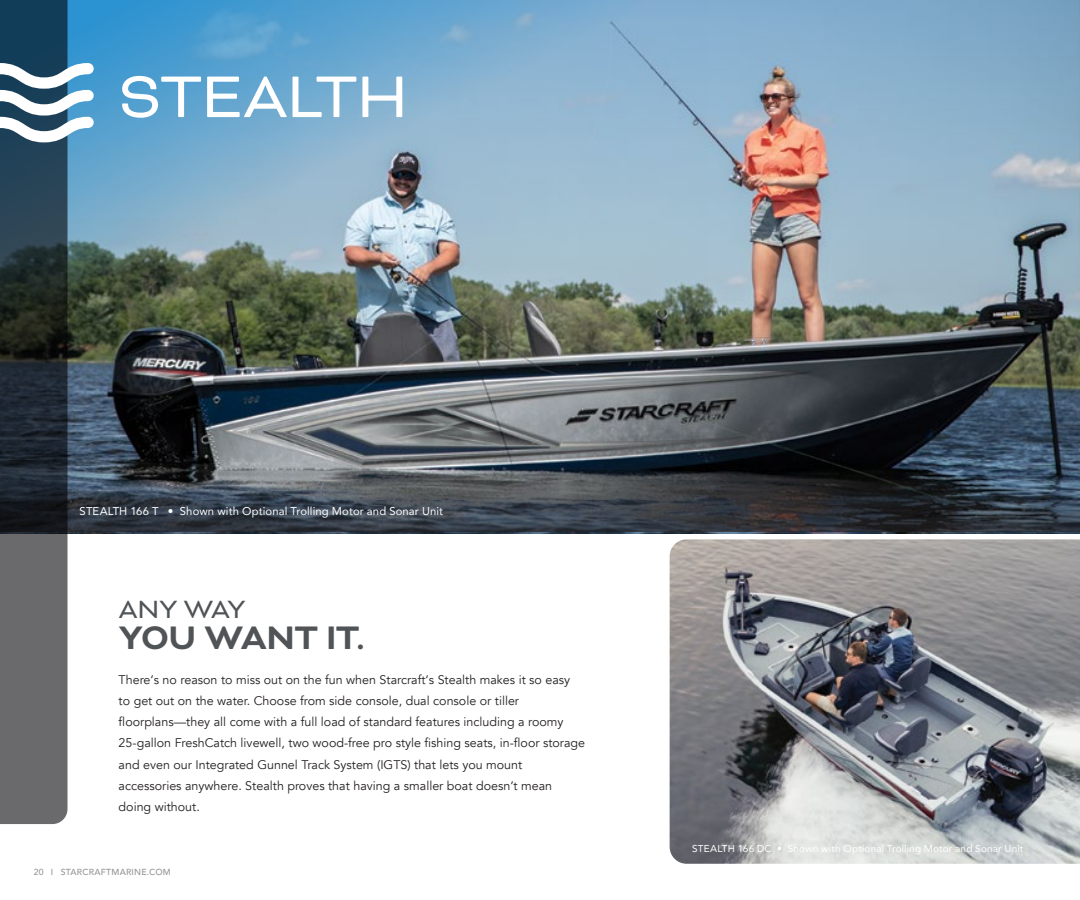
<style>
.page{position:relative;width:1080px;height:900px;background:#fff}
.page>*{position:absolute;margin:0;border:0;box-sizing:border-box;transform-origin:0 0}
.t1{font:67.5px "Bicyclette";letter-spacing:-.015em;color:#fff}
.t2{font:700 37.5px "Bicyclette";letter-spacing:-.005em;color:#505457}
.t3{font:28.75px "Bicyclette";letter-spacing:-.035em;color:#505457}
.t4{font:12.5px/21.2px "Avenir";color:#231f20}
.t5{font:11.25px "Avenir";letter-spacing:.01em;color:#fff}
.t6{font:10px "Avenir";letter-spacing:.015em;color:#fff}
.t7{font:500 8.75px "Avenir";letter-spacing:.025em;color:#939598}
</style>
<div class="page">
<img style="left:68px;top:0;width:1012px;height:533px">
<svg style="left:68px;top:0;width:639px;height:322px"></svg>
<svg style="left:68px;top:474px;width:1012px;height:58px"></svg>
<svg style="left:0;top:0;width:68px;height:824px"></svg>
<svg style="left:0;top:57px;width:99px;height:91px"></svg>
<img style="left:670px;top:539px;width:410px;height:325px">
<h1 class="t1" style="left:119px;top:58px;width:291px">STEALTH</h1>
<p class="t5" style="left:80px;top:502px;width:365px">STEALTH 166 T • Shown with Optional Trolling Motor and Sonar Unit</p>
<h3 class="t3" style="left:119px;top:592px;width:128px">ANY WAY</h3>
<h2 class="t2" style="left:119px;top:616px;width:247px">YOU WANT IT.</h2>
<p class="t4" style="left:119px;top:669px;width:468px">There‘s no reason to miss out on the fun when Starcraft‘s Stealth makes it so easy<br>to get out on the water. Choose from side console, dual console or tiller floorplans—they all come with a full load of standard features including a roomy 25-gallon FreshCatch livewell, two wood-free pro style fishing seats, in-floor storage and even our Integrated Gunnel Track System (IGTS) that lets you mount accessories anywhere. Stealth proves that having a smaller boat doesn‘t mean doing without.</p>
<p class="t7" style="left:34px;top:864px;width:139px">20 I STARCRAFTMARINE.COM</p>
<p class="t6" style="left:692px;top:841px;width:333px">STEALTH 166 DC • Shown with Optional Trolling Motor and Sonar Unit</p>
</div>
